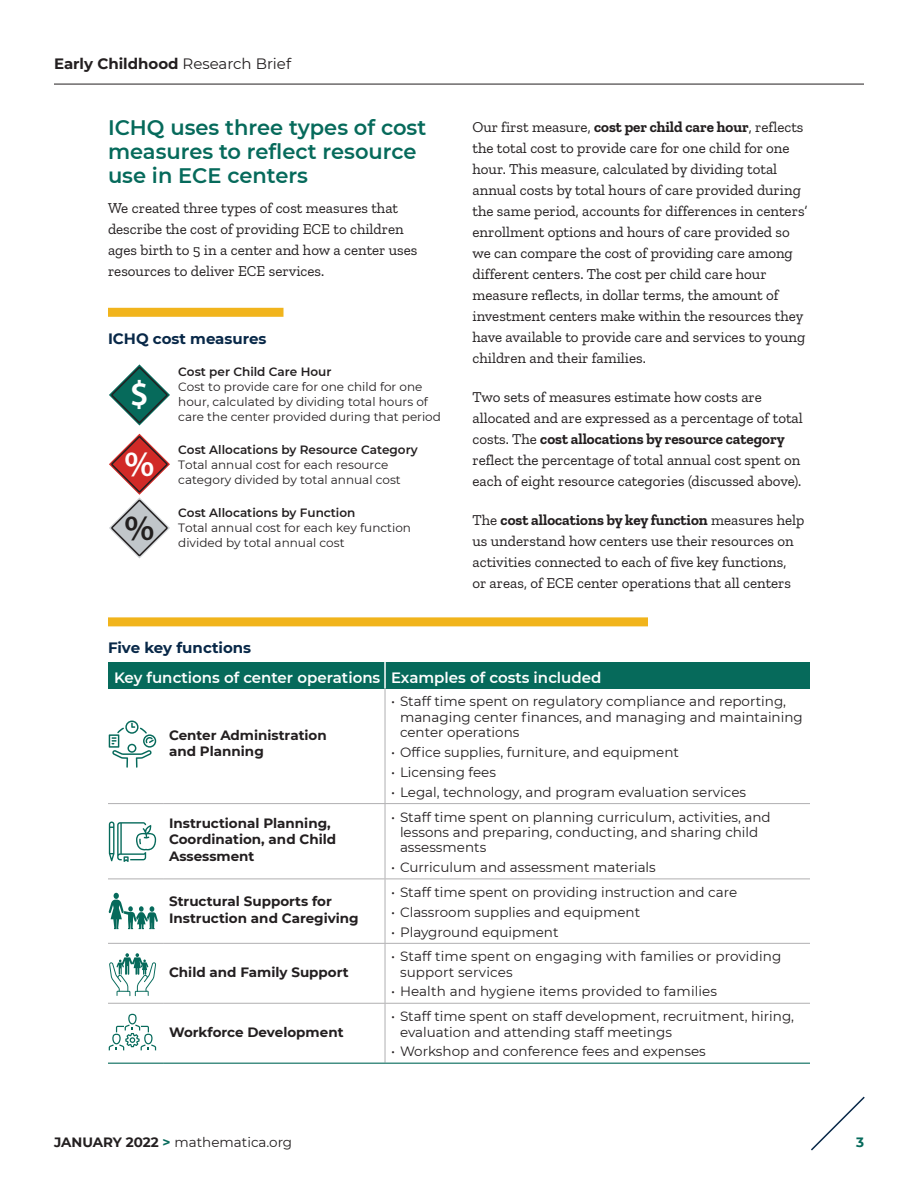
<style>
.page{position:relative;width:918px;height:1188px;background:#fff}
.page>*{position:absolute;margin:0;border:0;box-sizing:border-box;transform-origin:0 0}
.t1{font:600 35.7px "Myriad Pro";color:#fff}
.t2{font:600 35.7px "Myriad Pro";color:#211e1e}
.t3{font:600 21px/24px "Montserrat";color:#066a5b}
.t4{font:15px/21px "Zilla Slab";color:#231f20}
.t5{font:600 15px "Montserrat";color:#fff}
.t6{font:700 15px "Montserrat";color:#082848}
.t7{font:700 15px "Montserrat";color:#231f20}
.t8{font:13.5px/15.5px "Montserrat";color:#231f20}
.t9{font:700 13.5px/16.5px "Montserrat";color:#231f20}
.t10{font:700 13.5px "Montserrat";color:#066a5b}
.t11{font:12px/15px "Montserrat";color:#231f20}
.s1{font-weight:400}
.s2{font-weight:600}
.s3{font-weight:700}
.s4{font-weight:700;color:#066a5b}
</style>
<div class="page">
<svg style="left:811px;top:1096px;width:54px;height:55px"></svg>
<hr style="left:54px;top:84px;width:810px;height:1px;background:#231f20">
<div style="left:108px;top:308px;width:176px;height:9px;background:#f1b41c"></div>
<svg style="left:109px;top:364px;width:61px;height:62px"></svg>
<svg style="left:109px;top:434px;width:61px;height:125px"></svg>
<div style="left:108px;top:617px;width:540px;height:9px;background:#f1b41c"></div>
<div style="left:108px;top:662px;width:277px;height:27px;background:#066a5b"></div>
<div style="left:385px;top:662px;width:425px;height:27px;background:#066a5b"></div>
<hr style="left:384px;top:662px;width:2px;height:27px;background:#fff">
<hr style="left:385px;top:689px;width:1px;height:114px;background:#b0afb1">
<hr style="left:385px;top:804px;width:1px;height:75px;background:#b0afb1">
<hr style="left:385px;top:879px;width:1px;height:64px;background:#b0afb1">
<hr style="left:108px;top:943px;width:55px;height:1px;background:#b0afb1">
<hr style="left:163px;top:943px;width:222px;height:1px;background:#b0afb1">
<hr style="left:385px;top:943px;width:425px;height:1px;background:#b0afb1">
<hr style="left:385px;top:944px;width:1px;height:59px;background:#b0afb1">
<hr style="left:108px;top:1003px;width:55px;height:1px;background:#b0afb1">
<hr style="left:163px;top:1003px;width:222px;height:1px;background:#b0afb1">
<hr style="left:385px;top:1003px;width:425px;height:1px;background:#b0afb1">
<hr style="left:385px;top:1004px;width:1px;height:59px;background:#b0afb1">
<hr style="left:108px;top:1063px;width:55px;height:1px;background:#066a5b">
<hr style="left:163px;top:1063px;width:222px;height:1px;background:#066a5b">
<hr style="left:385px;top:1063px;width:425px;height:1px;background:#066a5b">
<hr style="left:108px;top:879px;width:55px;height:1px;background:#b0afb1">
<hr style="left:163px;top:879px;width:222px;height:1px;background:#b0afb1">
<hr style="left:385px;top:879px;width:425px;height:1px;background:#b0afb1">
<hr style="left:108px;top:803px;width:55px;height:1px;background:#b0afb1">
<hr style="left:163px;top:803px;width:222px;height:1px;background:#b0afb1">
<hr style="left:385px;top:803px;width:425px;height:1px;background:#b0afb1">
<svg style="left:109px;top:721px;width:47px;height:47px"></svg>
<svg style="left:109px;top:822px;width:47px;height:40px"></svg>
<svg style="left:109px;top:893px;width:49px;height:36px"></svg>
<svg style="left:109px;top:1014px;width:47px;height:36px"></svg>
<svg style="left:109px;top:953px;width:47px;height:43px"></svg>
<p class="t7" style="left:54px;top:52px;width:239px">Early Childhood <span class="s1">Research Brief</span></p>
<h2 class="t3" style="left:108px;top:115px;width:320px">ICHQ uses three types of cost measures to reflect resource use in ECE centers</h2>
<p class="t4" style="left:108px;top:198px;width:311px">We created three types of cost measures that describe the cost of providing ECE to children ages birth to 5 in a center and how a center uses resources to deliver ECE services.</p>
<p class="t6" style="left:108px;top:328px;width:160px">ICHQ cost measures</p>
<h1 class="t1" style="left:130px;top:372px;width:21px">$</h1>
<p class="t11" style="left:178px;top:364px;width:264px"><span class="s2">Cost per Child Care Hour<br></span>Cost to provide care for one child for one hour, calculated by dividing total hours of care the center provided during that period</p>
<h1 class="t1" style="left:125px;top:441px;width:31px">%</h1>
<p class="t11" style="left:178px;top:442px;width:241px"><span class="s2">Cost Allocations by Resource Category<br></span>Total annual cost for each resource category divided by total annual cost</p>
<h1 class="t2" style="left:125px;top:506px;width:31px">%</h1>
<p class="t11" style="left:178px;top:505px;width:234px"><span class="s2">Cost Allocations by Function<br></span>Total annual cost for each key function divided by total annual cost</p>
<p class="t4" style="left:472px;top:116px;width:337px">Our first measure, <span class="s3">cost per child care hour</span>, reflects the total cost to provide care for one child for one hour. This measure, calculated by dividing total annual costs by total hours of care provided during the same period, accounts for differences in centers’ enrollment options and hours of care provided so we can compare the cost of providing care among different centers. The cost per child care hour measure reflects, in dollar terms, the amount of investment centers make within the resources they have available to provide care and services to young children and their families.</p>
<p class="t4" style="left:472px;top:386px;width:332px">Two sets of measures estimate how costs are allocated and are expressed as a percentage of total costs. The <span class="s3">cost allocations by resource category </span>reflect the percentage of total annual cost spent on each of eight resource categories (discussed above).</p>
<p class="t4" style="left:472px;top:509px;width:333px">The <span class="s3">cost allocations by key function</span> measures help us understand how centers use their resources on activities connected to each of five key functions,<br>or areas, of ECE center operations that all centers</p>
<p class="t6" style="left:108px;top:637px;width:145px">Five key functions</p>
<p class="t5" style="left:114px;top:667px;width:268px">Key functions of center operations</p>
<p class="t5" style="left:391px;top:667px;width:212px">Examples of costs included</p>
<p class="t9" style="left:169px;top:726px;width:159px">Center Administration and Planning</p>
<p class="t8" style="left:400px;top:693px;width:404px;text-indent:-9px">• Staff time spent on regulatory compliance and reporting, managing center finances, and managing and maintaining center operations</p>
<p class="t8" style="left:391px;top:744px;width:289px">• Office supplies, furniture, and equipment</p>
<p class="t8" style="left:391px;top:764px;width:106px">• Licensing fees</p>
<p class="t8" style="left:391px;top:784px;width:357px">• Legal, technology, and program evaluation services</p>
<p class="t9" style="left:169px;top:814px;width:169px">Instructional Planning,<br>Coordination, and Child<br>Assessment</p>
<p class="t8" style="left:400px;top:809px;width:372px;text-indent:-9px">• Staff time spent on planning curriculum, activities, and lessons and preparing, conducting, and sharing child assessments</p>
<p class="t8" style="left:391px;top:859px;width:266px">• Curriculum and assessment materials</p>
<p class="t9" style="left:169px;top:893px;width:191px">Structural Supports for<br>Instruction and Caregiving</p>
<p class="t8" style="left:391px;top:884px;width:348px">• Staff time spent on providing instruction and care</p>
<p class="t8" style="left:391px;top:904px;width:251px">• Classroom supplies and equipment</p>
<p class="t8" style="left:391px;top:924px;width:169px">• Playground equipment</p>
<p class="t9" style="left:169px;top:963px;width:181px">Child and Family Support</p>
<p class="t9" style="left:169px;top:1023px;width:176px">Workforce Development</p>
<p class="t8" style="left:400px;top:948px;width:383px;text-indent:-9px">• Staff time spent on engaging with families or providing support services</p>
<p class="t8" style="left:391px;top:983px;width:328px">• Health and hygiene items provided to families</p>
<p class="t8" style="left:400px;top:1008px;width:396px;text-indent:-9px">• Staff time spent on staff development, recruitment, hiring, evaluation and attending staff meetings</p>
<p class="t8" style="left:391px;top:1043px;width:316px">• Workshop and conference fees and expenses</p>
<p class="t8" style="left:54px;top:1134px;width:240px"><span class="s3">JANUARY 2022</span> <span class="s4">&gt;</span> mathematica.org</p>
<p class="t10" style="left:856px;top:1132px;width:9px">3</p>
</div>
